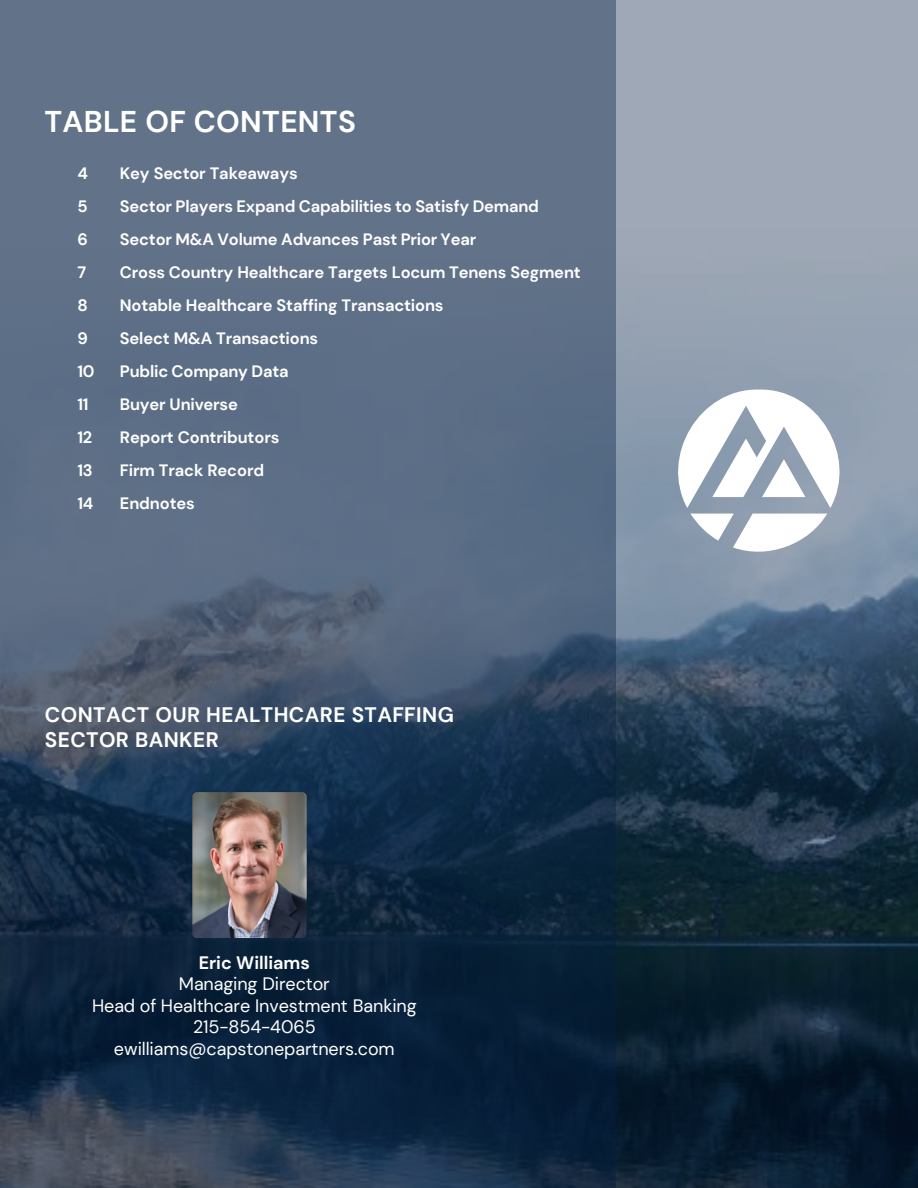
<style>
.page{position:relative;width:918px;height:1188px;background:#fff}
.page>*{position:absolute;margin:0;border:0;box-sizing:border-box;transform-origin:0 0}
.t1{font:700 30px "DM Sans";letter-spacing:.01em;color:#fff}
.t2{font:700 21px/25.2px "DM Sans";letter-spacing:.02em;color:#fff}
.t3{font:18px "DM Sans";letter-spacing:-.005em;color:#fff}
.t4{font:700 18px "DM Sans";color:#fff}
.t5{font:700 16.5px "DM Sans";letter-spacing:-.01em;color:#fff}
</style>
<div class="page">
<div style="left:0;top:0;width:918px;height:1188px;background:#041e42;opacity:.39"></div>
<div style="left:0;top:0;width:615px;height:1188px;background:#041e42;opacity:.39"></div>
<svg style="left:690px;top:514px;width:137px;height:38px"></svg>
<svg style="left:678px;top:390px;width:172px;height:118px"></svg>
<img style="left:188px;top:789px;width:123px;height:151px">
<p class="t1" style="left:44px;top:102px;width:313px">TABLE OF CONTENTS</p>
<p class="t5" style="left:77px;top:163px;width:12px">4</p>
<p class="t5" style="left:77px;top:196px;width:12px">5</p>
<p class="t5" style="left:77px;top:229px;width:12px">6</p>
<p class="t5" style="left:77px;top:262px;width:10px">7</p>
<p class="t5" style="left:77px;top:295px;width:12px">8</p>
<p class="t5" style="left:77px;top:328px;width:12px">9</p>
<p class="t5" style="left:77px;top:361px;width:19px">10</p>
<p class="t5" style="left:77px;top:394px;width:13px">11</p>
<p class="t5" style="left:77px;top:427px;width:16px">12</p>
<p class="t5" style="left:77px;top:460px;width:17px">13</p>
<p class="t5" style="left:77px;top:493px;width:18px">14</p>
<p class="t5" style="left:120px;top:163px;width:179px">Key Sector Takeaways</p>
<p class="t5" style="left:120px;top:196px;width:421px">Sector Players Expand Capabilities to Satisfy Demand</p>
<p class="t5" style="left:120px;top:229px;width:358px">Sector M&amp;A Volume Advances Past Prior Year</p>
<p class="t5" style="left:120px;top:262px;width:462px">Cross Country Healthcare Targets Locum Tenens Segment</p>
<p class="t5" style="left:120px;top:295px;width:325px">Notable Healthcare Staffing Transactions</p>
<p class="t5" style="left:120px;top:328px;width:200px">Select M&amp;A Transactions</p>
<p class="t5" style="left:120px;top:361px;width:170px">Public Company Data</p>
<p class="t5" style="left:120px;top:394px;width:119px">Buyer Universe</p>
<p class="t5" style="left:120px;top:427px;width:161px">Report Contributors</p>
<p class="t5" style="left:120px;top:460px;width:146px">Firm Track Record</p>
<p class="t5" style="left:120px;top:493px;width:76px">Endnotes</p>
<p class="t2" style="left:45px;top:702px;width:411px">CONTACT OUR HEALTHCARE STAFFING<br>SECTOR BANKER</p>
<p class="t4" style="left:199px;top:951px;width:113px">Eric Williams</p>
<p class="t3" style="left:179px;top:973px;width:152px">Managing Director</p>
<p class="t3" style="left:92px;top:994px;width:326px">Head of Healthcare Investment Banking</p>
<p class="t3" style="left:193px;top:1016px;width:124px">215-854-4065</p>
<p class="t3" style="left:114px;top:1038px;width:282px">ewilliams@capstonepartners.com</p>
</div>
